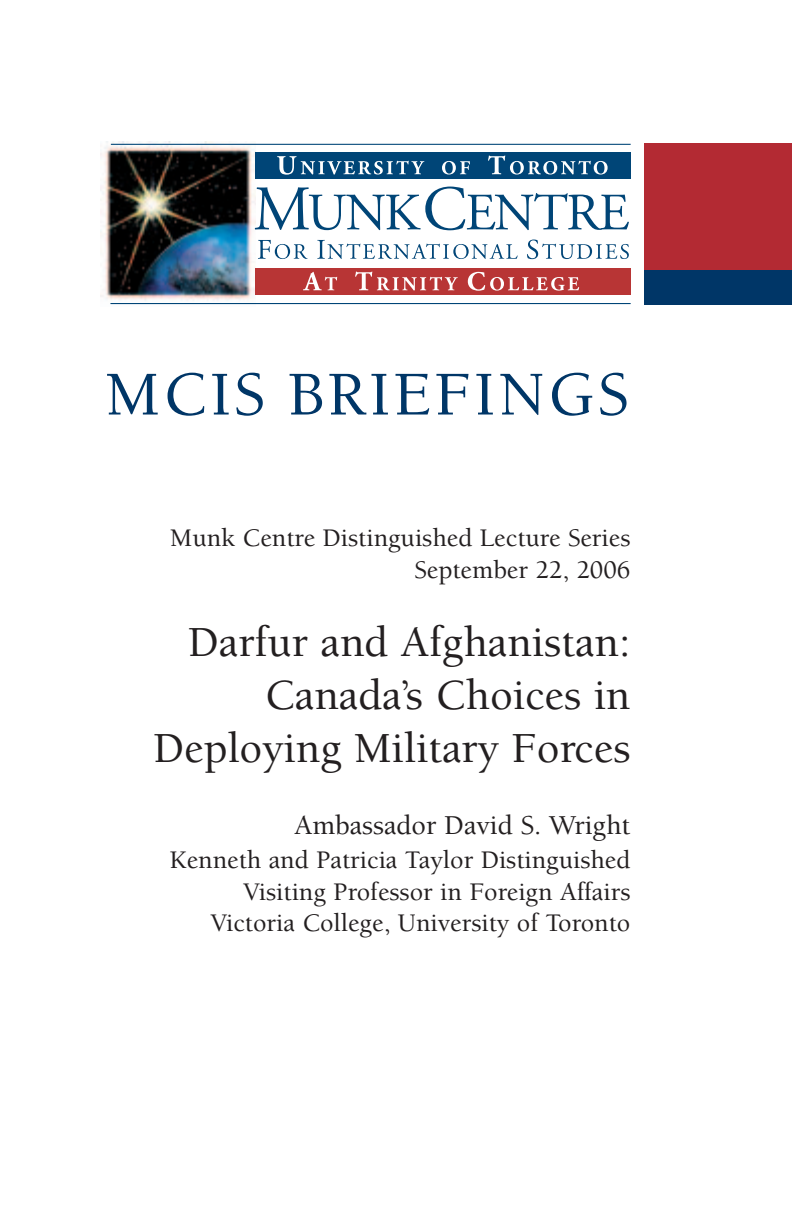
<style>
.page{position:relative;width:792px;height:1224px;background:#fff}
.page>*{position:absolute;margin:0;border:0;box-sizing:border-box;transform-origin:0 0}
.t1{font:500 64px "Berkeley";letter-spacing:.045em;color:#003667}
.t2{font:500 44px/52.8px "Berkeley";color:#231f20;text-align:right}
.t3{font:500 28px "Berkeley";color:#231f20}
.t4{font:500 26px/31.6px "Berkeley";color:#231f20;text-align:right}
</style>
<div class="page">
<div style="left:644px;top:269px;width:148px;height:36px;background:#003667"></div>
<img style="left:101px;top:142px;width:154px;height:163px">
<div style="left:256px;top:268px;width:375px;height:26px;background:#b83535"></div>
<div style="left:256px;top:152px;width:375px;height:27px;background:#004577"></div>
<svg style="left:255px;top:187px;width:374px;height:43px"></svg>
<svg style="left:258px;top:240px;width:50px;height:19px"></svg>
<svg style="left:317px;top:240px;width:201px;height:19px"></svg>
<svg style="left:527px;top:240px;width:102px;height:19px"></svg>
<hr style="left:110px;top:303px;width:521px;height:1px;background:#004577">
<svg style="left:303px;top:272px;width:34px;height:18px"></svg>
<svg style="left:355px;top:272px;width:103px;height:19px"></svg>
<svg style="left:468px;top:272px;width:111px;height:19px"></svg>
<svg style="left:277px;top:156px;width:147px;height:19px"></svg>
<svg style="left:442px;top:161px;width:28px;height:14px"></svg>
<svg style="left:488px;top:156px;width:120px;height:19px"></svg>
<hr style="left:111px;top:144px;width:520px;height:1px;background:#004577">
<div style="left:644px;top:144px;width:148px;height:126px;background:#b32a33"></div>
<h1 class="t1" style="left:105px;top:369px;width:524px">MCIS BRIEFINGS</h1>
<p class="t4" style="left:170px;top:525px;width:462px">Munk Centre Distinguished Lecture Series<br>September 22, 2006</p>
<h2 class="t2" style="left:153px;top:620px;width:479px">Darfur and Afghanistan:<br>Canada’s Choices in<br>Deploying Military Forces</h2>
<p class="t3" style="left:294px;top:814px;width:338px">Ambassador David S. Wright</p>
<p class="t4" style="left:169px;top:846px;width:463px">Kenneth and Patricia Taylor Distinguished<br>Visiting Professor in Foreign Affairs<br>Victoria College, University of Toronto</p>
</div>
